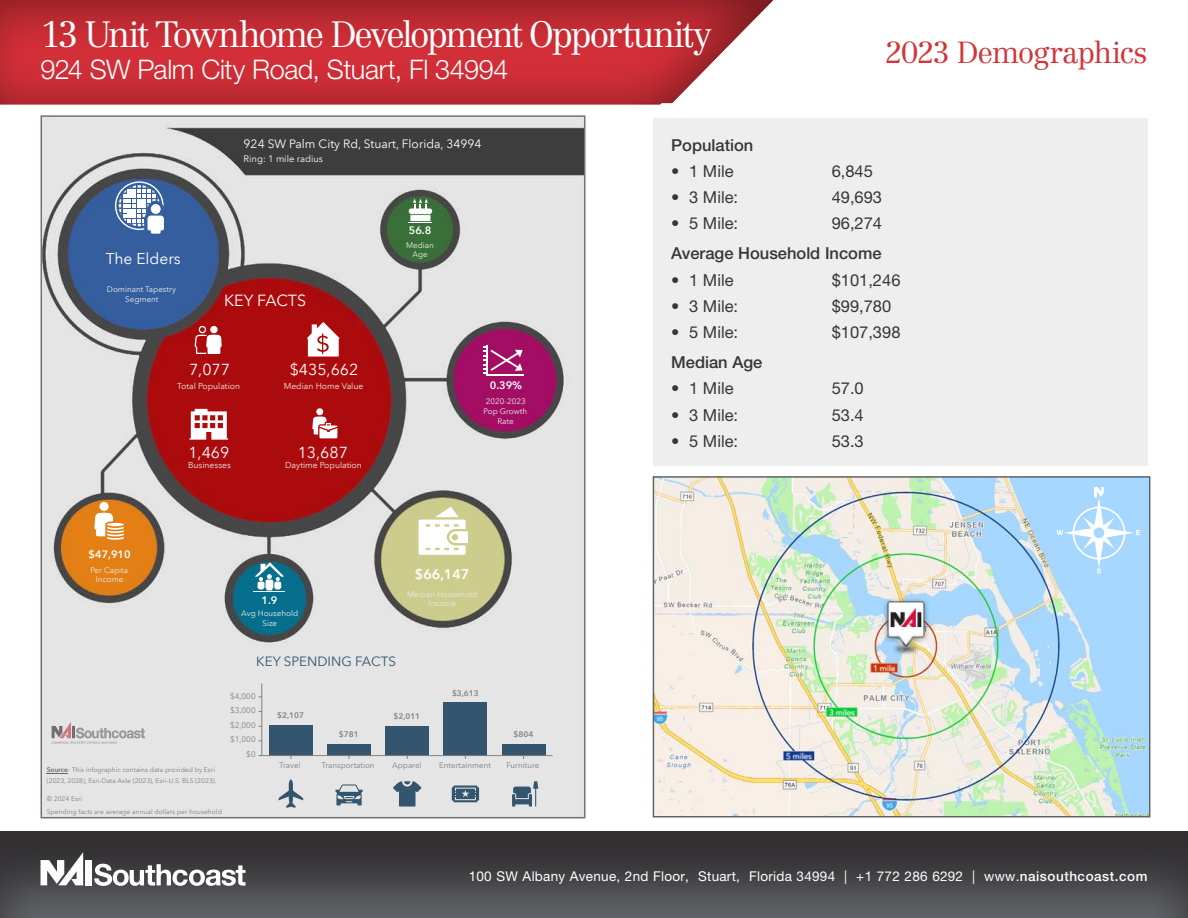
<style>
.page{position:relative;width:1188px;height:918px;background:#fff}
.page>*{position:absolute;margin:0;border:0;box-sizing:border-box;transform-origin:0 0}
.t1{font:300 36px "Centennial LT Std";letter-spacing:-.07em;color:#fff}
.t2{font:300 30px "Centennial LT Std";letter-spacing:-.04em;color:#d23439}
.t3{font:300 27px "Helvetica Neue LT Std";letter-spacing:-.015em;color:#fff}
.t4{font:16.5px "Helvetica Neue LT Std";color:#363539}
.t5{font:500 16.5px "Helvetica Neue LT Std";color:#363539}
.t6{font:16.2px "Avenir Next LT Pro";letter-spacing:-.005em;color:#fff}
.t7{font:15.9px "Avenir Next LT Pro";color:#fff}
.t8{font:15.6px "Avenir Next LT Pro";color:#fff}
.t9{font:600 13.95px "Avenir Next LT Pro";color:#fff}
.t10{font:13.5px "Helvetica Neue LT Std";letter-spacing:.02em;color:#fff}
.t11{font:13.5px "Avenir Next LT Pro";color:#34556e}
.t12{font:12.15px "Avenir Next LT Pro";color:#fff}
.t13{font:600 10.8px "Avenir Next LT Pro";color:#fff}
.t14{font:9.45px "Avenir Next LT Pro";color:#fff}
.t15{font:8.55px "Avenir Next LT Pro";color:#ebebeb}
.t16{font:8.1px/9.6px "Avenir Next LT Pro";color:#ebebeb;text-align:center}
.t17{font:8.1px "Avenir Next LT Pro";color:#808080}
.t18{font:600 8.1px "Avenir Next LT Pro";color:#808080}
.t19{font:6.75px/10.8px "Avenir Next LT Pro";color:#808080}
.s1{font-weight:600;color:#696969}
.s2{font-weight:500}
</style>
<div class="page">
<div style="left:0;top:830px;width:1188px;height:88px;background:#231f20;opacity:.75"></div>
<div style="left:653px;top:118px;width:495px;height:347px;background:#eeeeef"></div>
<img style="left:44px;top:118px;width:538px;height:697px">
<svg style="left:115px;top:181px;width:49px;height:53px"></svg>
<svg style="left:195px;top:326px;width:27px;height:28px"></svg>
<div style="left:210px;top:326px;width:8px;height:7px;background:#fff;border-radius:50%"></div>
<svg style="left:307px;top:322px;width:33px;height:35px"></svg>
<svg style="left:190px;top:409px;width:38px;height:31px"></svg>
<div style="left:316px;top:408px;width:7px;height:7px;background:#fff;border-radius:50%"></div>
<svg style="left:312px;top:417px;width:25px;height:21px"></svg>
<svg style="left:409px;top:199px;width:23px;height:24px"></svg>
<hr style="left:487px;top:374px;width:36px;height:2px;background:#fff">
<svg style="left:484px;top:346px;width:39px;height:28px"></svg>
<hr style="left:487px;top:345px;width:1px;height:31px;background:#fff">
<svg style="left:419px;top:507px;width:49px;height:48px"></svg>
<hr style="left:254px;top:591px;width:31px;height:1px;background:#fff">
<svg style="left:255px;top:562px;width:29px;height:28px"></svg>
<div style="left:99px;top:502px;width:10px;height:9px;background:#fff;border-radius:50%"></div>
<svg style="left:94px;top:513px;width:30px;height:27px"></svg>
<hr style="left:107px;top:523px;width:17px;height:3px;background:#fff;border-radius:50%">
<div style="left:269px;top:725px;width:44px;height:31px;background:#34556e"></div>
<div style="left:327px;top:744px;width:44px;height:12px;background:#34556e"></div>
<div style="left:385px;top:726px;width:44px;height:30px;background:#34556e"></div>
<div style="left:444px;top:703px;width:43px;height:53px;background:#34556e"></div>
<div style="left:502px;top:744px;width:43px;height:12px;background:#34556e"></div>
<hr style="left:262px;top:755px;width:291px;height:1px;background:#808080">
<hr style="left:261px;top:683px;width:1px;height:73px;background:#808080">
<svg style="left:278px;top:779px;width:25px;height:29px"></svg>
<svg style="left:335px;top:784px;width:28px;height:21px"></svg>
<svg style="left:393px;top:781px;width:28px;height:26px"></svg>
<svg style="left:452px;top:786px;width:27px;height:16px"></svg>
<svg style="left:512px;top:781px;width:26px;height:26px"></svg>
<img style="left:47px;top:719px;width:135px;height:27px">
<svg style="left:47px;top:773px;width:21px;height:1px"></svg>
<img style="left:656px;top:479px;width:491px;height:336px">
<div style="left:653px;top:476px;width:497px;height:342px;border:2px solid #62656a"></div>
<svg style="left:1056px;top:487px;width:84px;height:87px;background:#b3ddff"></svg>
<div style="left:85px;top:860px;width:7px;height:25px;background:#fff"></div>
<svg style="left:41px;top:852px;width:42px;height:33px"></svg>
<svg style="left:94px;top:864px;width:152px;height:22px"></svg>
<img style="left:884px;top:598px;width:44px;height:56px">
<div style="left:0;top:0;width:776px;height:105px;background:#231f20;opacity:.51"></div>
<p class="t1" style="left:40px;top:13px;width:673px">13 Unit Townhome Development Opportunity</p>
<p class="t3" style="left:40px;top:53px;width:470px">924 SW Palm City Road, Stuart, Fl 34994</p>
<p class="t2" style="left:885px;top:34px;width:264px">2023 Demographics</p>
<h3 class="t12" style="left:244px;top:136px;width:239px">924 SW Palm City Rd, Stuart, Florida, 34994</h3>
<h3 class="t14" style="left:244px;top:153px;width:81px">Ring: 1 mile radius</h3>
<h3 class="t8" style="left:106px;top:249px;width:77px">The Elders</h3>
<p class="t16" style="left:107px;top:285px;width:71px">Dominant Tapestry<br>Segment</p>
<h3 class="t6" style="left:224px;top:291px;width:84px">KEY FACTS</h3>
<h3 class="t7" style="left:189px;top:360px;width:43px">7,077</h3>
<p class="t15" style="left:177px;top:381px;width:64px">Total Population</p>
<h3 class="t7" style="left:188px;top:443px;width:43px">1,469</h3>
<p class="t15" style="left:188px;top:460px;width:44px">Businesses</p>
<h3 class="t7" style="left:290px;top:360px;width:70px">$435,662</h3>
<p class="t15" style="left:284px;top:381px;width:81px">Median Home Value</p>
<h3 class="t7" style="left:298px;top:443px;width:52px">13,687</h3>
<p class="t15" style="left:285px;top:460px;width:78px">Daytime Population</p>
<h3 class="t13" style="left:409px;top:223px;width:24px">56.8</h3>
<p class="t16" style="left:406px;top:240px;width:29px">Median<br>Age</p>
<h3 class="t13" style="left:490px;top:378px;width:34px">0.39%</h3>
<p class="t16" style="left:484px;top:397px;width:45px">2020-2023<br>Pop Growth<br>Rate</p>
<h3 class="t13" style="left:89px;top:547px;width:44px">$47,910</h3>
<p class="t16" style="left:91px;top:565px;width:39px">Per Capita<br>Income</p>
<h3 class="t9" style="left:415px;top:566px;width:56px">$66,147</h3>
<p class="t16" style="left:407px;top:589px;width:72px">Median Household</p>
<h3 class="t13" style="left:261px;top:594px;width:17px">1.9</h3>
<p class="t16" style="left:429px;top:599px;width:29px">Income</p>
<p class="t16" style="left:241px;top:609px;width:59px">Avg Household<br>Size</p>
<p class="t19" style="left:47px;top:764px;width:171px"><span class="s1">Source</span>: This infographic contains data provided by Esri (2023, 2028), Esri-Data Axle (2023), Esri-U.S. BLS (2023).</p>
<p class="t19" style="left:47px;top:792px;width:177px;line-height:12.8px">© 2024 Esri<br>Spending facts are average annual dollars per household</p>
<h3 class="t11" style="left:256px;top:654px;width:141px">KEY SPENDING FACTS</h3>
<p class="t17" style="left:230px;top:691px;width:27px">$4,000</p>
<p class="t18" style="left:452px;top:688px;width:28px">$3,613</p>
<p class="t17" style="left:230px;top:706px;width:27px">$3,000</p>
<p class="t17" style="left:230px;top:720px;width:27px">$2,000</p>
<p class="t17" style="left:230px;top:735px;width:27px">$1,000</p>
<p class="t17" style="left:246px;top:749px;width:11px">$0</p>
<p class="t18" style="left:277px;top:710px;width:28px">$2,107</p>
<p class="t18" style="left:394px;top:712px;width:28px">$2,011</p>
<p class="t18" style="left:339px;top:730px;width:21px">$781</p>
<p class="t18" style="left:514px;top:730px;width:21px">$804</p>
<p class="t17" style="left:279px;top:761px;width:23px">Travel</p>
<p class="t17" style="left:322px;top:761px;width:55px">Transportation</p>
<p class="t17" style="left:392px;top:761px;width:31px">Apparel</p>
<p class="t17" style="left:439px;top:761px;width:53px">Entertainment</p>
<p class="t17" style="left:506px;top:761px;width:35px">Furniture</p>
<p class="t5" style="left:671px;top:135px;width:84px">Population</p>
<p class="t4" style="left:671px;top:161px;width:64px">• 1 Mile</p>
<p class="t4" style="left:832px;top:161px;width:43px">6,845</p>
<p class="t4" style="left:671px;top:187px;width:68px">• 3 Mile:</p>
<p class="t4" style="left:832px;top:187px;width:52px">49,693</p>
<p class="t4" style="left:671px;top:214px;width:68px">• 5 Mile:</p>
<p class="t4" style="left:832px;top:214px;width:52px">96,274</p>
<p class="t5" style="left:671px;top:244px;width:212px">Average Household Income</p>
<p class="t4" style="left:671px;top:270px;width:64px">• 1 Mile</p>
<p class="t4" style="left:832px;top:270px;width:70px">$101,246</p>
<p class="t4" style="left:671px;top:296px;width:68px">• 3 Mile:</p>
<p class="t4" style="left:832px;top:296px;width:61px">$99,780</p>
<p class="t4" style="left:671px;top:322px;width:68px">• 5 Mile:</p>
<p class="t4" style="left:832px;top:322px;width:70px">$107,398</p>
<p class="t5" style="left:671px;top:352px;width:93px">Median Age</p>
<p class="t4" style="left:671px;top:379px;width:64px">• 1 Mile</p>
<p class="t4" style="left:832px;top:379px;width:34px">57.0</p>
<p class="t4" style="left:671px;top:405px;width:68px">• 3 Mile:</p>
<p class="t4" style="left:832px;top:405px;width:34px">53.4</p>
<p class="t4" style="left:671px;top:431px;width:68px">• 5 Mile:</p>
<p class="t4" style="left:832px;top:431px;width:34px">53.3</p>
<p class="t10" style="left:469px;top:868px;width:680px">100 SW Albany Avenue, 2nd Floor, Stuart, Florida 34994 | +1 772 286 6292 | www.<span class="s2">naisouthcoast.com</span></p>
</div>
